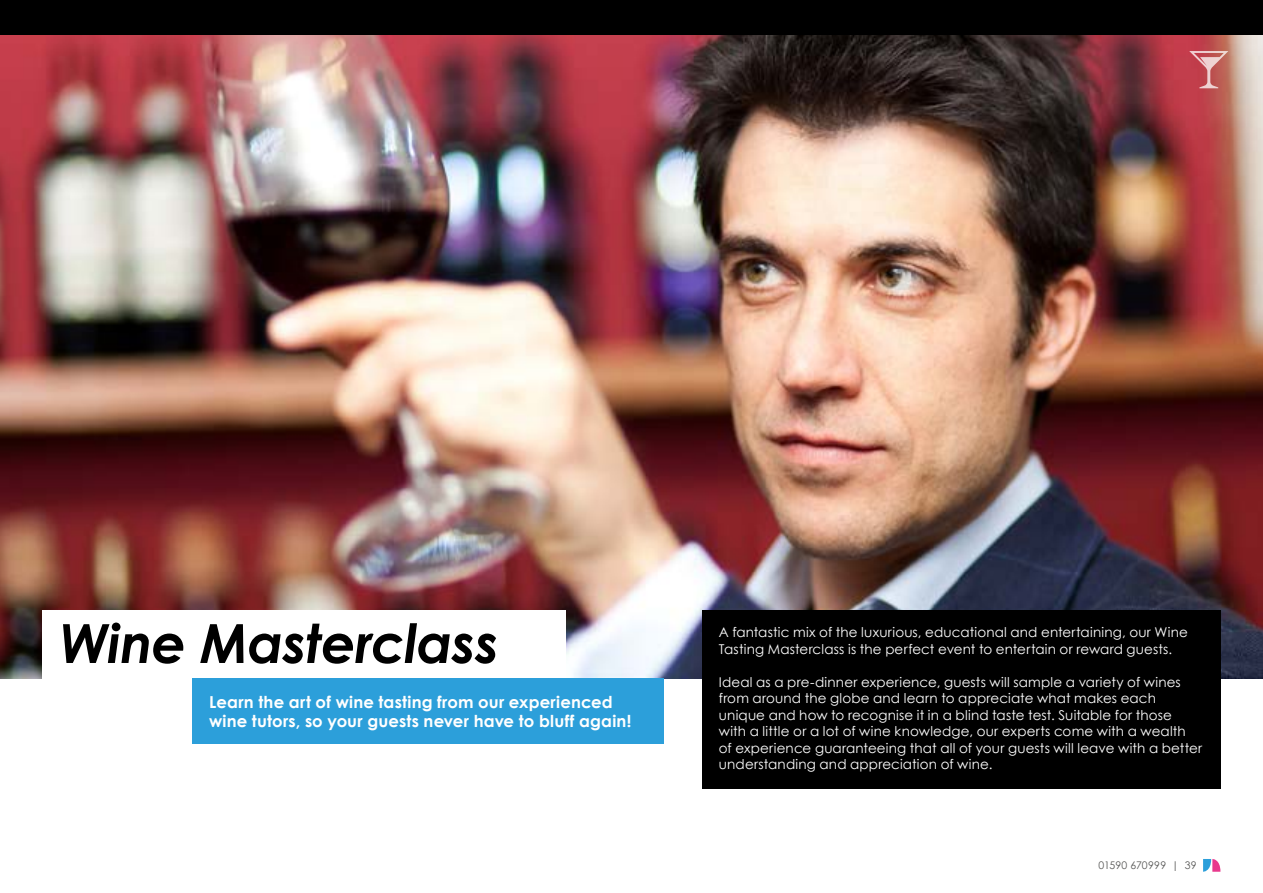
<style>
.page{position:relative;width:1263px;height:893px;background:#fff}
.page>*{position:absolute;margin:0;border:0;box-sizing:border-box;transform-origin:0 0}
.t1{font:italic 700 54px "Century Gothic";letter-spacing:-.01em;color:#000}
.t2{font:700 16.5px/19.5px "Century Gothic";letter-spacing:.01em;color:#fff}
.t3{font:13.5px/16.5px "Century Gothic";letter-spacing:.01em;color:#fff}
.t4{font:10.5px "Century Gothic";letter-spacing:.015em;color:#575756}
</style>
<div class="page">
<img style="left:1px;top:34px;width:1262px;height:644px">
<img style="left:0;top:34px;width:1px;height:644px">
<div style="left:0;top:0;width:1263px;height:34px;background:#000"></div>
<div style="left:43px;top:610px;width:523px;height:68px;background:#fff"></div>
<div style="left:702px;top:610px;width:518px;height:179px;background:#000"></div>
<div style="left:192px;top:678px;width:471px;height:66px;background:#2c9fda"></div>
<svg style="left:1203px;top:859px;width:17px;height:13px"></svg>
<svg style="left:1189px;top:51px;width:39px;height:37px"></svg>
<h1 class="t1" style="left:60px;top:609px;width:441px">Wine Masterclass</h1>
<p class="t3" style="left:719px;top:624px;width:470px">A fantastic mix of the luxurious, educational and entertaining, our Wine<br>Tasting Masterclass is the perfect event to entertain or reward guests.</p>
<p class="t3" style="left:719px;top:673px;width:485px">Ideal as a pre-dinner experience, guests will sample a variety of wines from around the globe and learn to appreciate what makes each unique and how to recognise it in a blind taste test. Suitable for those with a little or a lot of wine knowledge, our experts come with a wealth<br>of experience guaranteeing that all of your guests will leave with a better understanding and appreciation of wine.</p>
<p class="t2" style="left:209px;top:691px;width:424px">Learn the art of wine tasting from our experienced wine tutors, so your guests never have to bluff again!</p>
<p class="t4" style="left:1098px;top:859px;width:100px">01590 670999 | 39</p>
</div>
